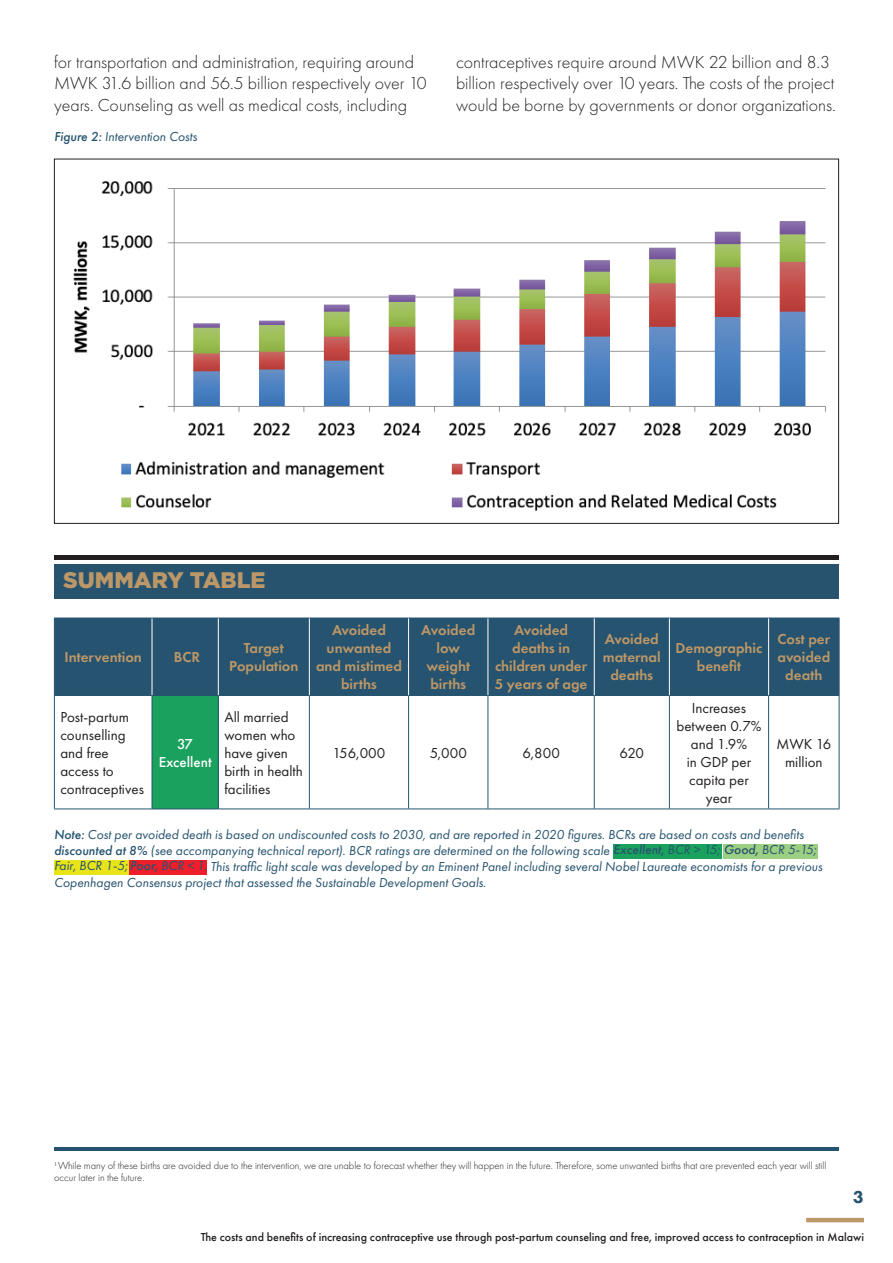
<style>
.page{position:relative;width:893px;height:1263px;background:#fff}
.page>*{position:absolute;margin:0;border:0;box-sizing:border-box;transform-origin:0 0}
.t1{font:900 22.5px "Gotham";color:#bc9767}
.t2{font:300 18px/21.6px "Futura PT";color:#231f20}
.t3{font:800 18px "Futura PT";color:#26536f}
.t4{font:600 15px/18px "Futura PT";color:#bc9767;text-align:center}
.t5{font:15px/18px "Futura PT";color:#231f20}
.t6{font:500 15px/18px "Futura PT";color:#fff;text-align:center}
.t7{font:italic 13.5px/16.2px "Futura PT";color:#26536f}
.t8{font:500 12px "Futura PT";color:#231f20}
.t9{font:300 10.5px/12.6px "Futura PT";color:#231f20}
.s1{font-weight:500}
.s2{font-weight:500;color:#28536f}
</style>
<div class="page">
<hr style="left:806px;top:1218px;width:58px;height:4px;background:#bc9767">
<img style="left:73px;top:181px;width:753px;height:330px">
<div style="left:55px;top:619px;width:784px;height:76px;background:#26536f"></div>
<div style="left:152px;top:695px;width:66px;height:114px;background:#19a15d"></div>
<hr style="left:54px;top:618px;width:98px;height:1px;background:#26536f">
<hr style="left:54px;top:618px;width:1px;height:77px;background:#26536f">
<hr style="left:152px;top:618px;width:66px;height:1px;background:#26536f">
<hr style="left:218px;top:618px;width:91px;height:1px;background:#26536f">
<hr style="left:309px;top:618px;width:100px;height:1px;background:#26536f">
<hr style="left:409px;top:618px;width:79px;height:1px;background:#26536f">
<hr style="left:488px;top:618px;width:106px;height:1px;background:#26536f">
<hr style="left:594px;top:618px;width:75px;height:1px;background:#26536f">
<hr style="left:669px;top:618px;width:100px;height:1px;background:#26536f">
<hr style="left:769px;top:618px;width:70px;height:1px;background:#26536f">
<hr style="left:839px;top:618px;width:1px;height:77px;background:#26536f">
<hr style="left:54px;top:695px;width:98px;height:1px;background:#26536f">
<hr style="left:54px;top:696px;width:1px;height:112px;background:#26536f">
<hr style="left:152px;top:695px;width:66px;height:1px;background:#26536f">
<hr style="left:152px;top:696px;width:1px;height:112px;background:#26536f">
<hr style="left:218px;top:695px;width:91px;height:1px;background:#26536f">
<hr style="left:218px;top:696px;width:1px;height:112px;background:#26536f">
<hr style="left:309px;top:695px;width:100px;height:1px;background:#26536f">
<hr style="left:309px;top:696px;width:1px;height:112px;background:#26536f">
<hr style="left:409px;top:695px;width:79px;height:1px;background:#26536f">
<hr style="left:408px;top:696px;width:1px;height:112px;background:#26536f">
<hr style="left:488px;top:695px;width:106px;height:1px;background:#26536f">
<hr style="left:488px;top:696px;width:1px;height:112px;background:#26536f">
<hr style="left:594px;top:695px;width:75px;height:1px;background:#26536f">
<hr style="left:594px;top:696px;width:1px;height:112px;background:#26536f">
<hr style="left:669px;top:695px;width:100px;height:1px;background:#26536f">
<hr style="left:669px;top:696px;width:1px;height:112px;background:#26536f">
<hr style="left:769px;top:695px;width:70px;height:1px;background:#26536f">
<hr style="left:768px;top:696px;width:1px;height:112px;background:#26536f">
<hr style="left:839px;top:696px;width:1px;height:112px;background:#26536f">
<hr style="left:54px;top:808px;width:98px;height:1px;background:#26536f">
<hr style="left:152px;top:808px;width:66px;height:1px;background:#26536f">
<hr style="left:218px;top:808px;width:91px;height:1px;background:#26536f">
<hr style="left:309px;top:808px;width:100px;height:1px;background:#26536f">
<hr style="left:409px;top:808px;width:79px;height:1px;background:#26536f">
<hr style="left:488px;top:808px;width:106px;height:1px;background:#26536f">
<hr style="left:594px;top:808px;width:75px;height:1px;background:#26536f">
<hr style="left:669px;top:808px;width:100px;height:1px;background:#26536f">
<hr style="left:769px;top:808px;width:70px;height:1px;background:#26536f">
<hr style="left:152px;top:618px;width:1px;height:77px;background:#fff">
<hr style="left:218px;top:618px;width:1px;height:77px;background:#fff">
<hr style="left:309px;top:618px;width:1px;height:77px;background:#fff">
<hr style="left:408px;top:618px;width:1px;height:77px;background:#fff">
<hr style="left:488px;top:618px;width:1px;height:77px;background:#fff">
<hr style="left:594px;top:618px;width:1px;height:77px;background:#fff">
<hr style="left:669px;top:618px;width:1px;height:77px;background:#fff">
<hr style="left:768px;top:618px;width:1px;height:77px;background:#fff">
<hr style="left:54px;top:1147px;width:785px;height:3px;background:#26536f">
<div style="left:723px;top:844px;width:94px;height:14px;background:#9bcf83"></div>
<div style="left:130px;top:860px;width:77px;height:14px;background:#ee1f2b"></div>
<div style="left:54px;top:860px;width:74px;height:14px;background:#e8e419"></div>
<div style="left:613px;top:844px;width:109px;height:14px;background:#19a25d"></div>
<div style="left:54px;top:564px;width:785px;height:34px;background:#28536f"></div>
<div style="left:54px;top:555px;width:785px;height:5px;background:#231f20"></div>
<p class="t2" style="left:54px;top:51px;width:374px">for transportation and administration, requiring around<br>MWK 31.6 billion and 56.5 billion respectively over 10 years. Counseling as well as medical costs, including</p>
<p class="t2" style="left:456px;top:51px;width:381px">contraceptives require around MWK 22 billion and 8.3 billion respectively over 10 years. The costs of the project would be borne by governments or donor organizations.</p>
<p class="t7" style="left:54px;top:128px;width:145px"><span class="s1">Figure 2:</span> Intervention Costs</p>
<p class="t1" style="left:63px;top:567px;width:204px">SUMMARY TABLE</p>
<p class="t4" style="left:64px;top:648px;width:79px">Intervention</p>
<p class="t4" style="left:174px;top:648px;width:28px">BCR</p>
<p class="t4" style="left:229px;top:639px;width:71px">Target<br>Population</p>
<p class="t5" style="left:60px;top:708px;width:85px">Post-partum counselling and free access to contraceptives</p>
<p class="t6" style="left:159px;top:735px;width:54px">37<br>Excellent</p>
<p class="t5" style="left:224px;top:708px;width:80px">All married women who have given birth in health facilities</p>
<p class="t4" style="left:316px;top:621px;width:87px">Avoided unwanted and mistimed births</p>
<p class="t4" style="left:421px;top:621px;width:55px">Avoided low weight births</p>
<p class="t4" style="left:495px;top:621px;width:94px">Avoided deaths in children under<br>5 years of age</p>
<p class="t4" style="left:603px;top:630px;width:59px">Avoided maternal deaths</p>
<p class="t4" style="left:675px;top:639px;width:88px">Demographic benefit</p>
<p class="t4" style="left:777px;top:630px;width:54px">Cost per avoided death</p>
<p class="t5" style="left:333px;top:744px;width:54px">156,000</p>
<p class="t5" style="left:430px;top:744px;width:39px">5,000</p>
<p class="t5" style="left:522px;top:744px;width:39px">6,800</p>
<p class="t5" style="left:619px;top:744px;width:26px">620</p>
<p class="t5" style="left:676px;top:699px;width:87px;text-align:center">Increases between 0.7% and 1.9%<br>in GDP per capita per year</p>
<p class="t5" style="left:776px;top:735px;width:56px;text-align:center">MWK 16 million</p>
<p class="t7" style="left:54px;top:826px;width:764px"><span class="s1">Note:</span> Cost per avoided death is based on undiscounted costs to 2030, and are reported in 2020 figures. BCRs are based on costs and benefits <span class="s1">discounted at 8%</span> (see accompanying technical report). BCR ratings are determined on the following scale <span class="s2">Excellent,</span> BCR &gt; 15; <span class="s2">Good,</span> BCR 5-15;</p>
<p class="t7" style="left:54px;top:842px;width:770px;text-indent:584px">l ent,<br>Fair, BCR 1-5; <span class="s2">Poor,</span> BCR &lt; 1. This traffic light scale was developed by an Eminent Panel including several Nobel Laureate economists for a previous<br>Copenhagen Consensus project that assessed the Sustainable Development Goals.</p>
<p class="t9" style="left:54px;top:1159px;width:774px"><sup>1</sup> While many of these births are avoided due to the intervention, we are unable to forecast whether they will happen in the future. Therefore, some unwanted births that are prevented each year will still occur later in the future.</p>
<h2 class="t3" style="left:853px;top:1185px;width:12px">3</h2>
<p class="t8" style="left:201px;top:1230px;width:665px">The costs and benefits of increasing contraceptive use through post-partum counseling and free, improved access to contraception in Malawi</p>
</div>
